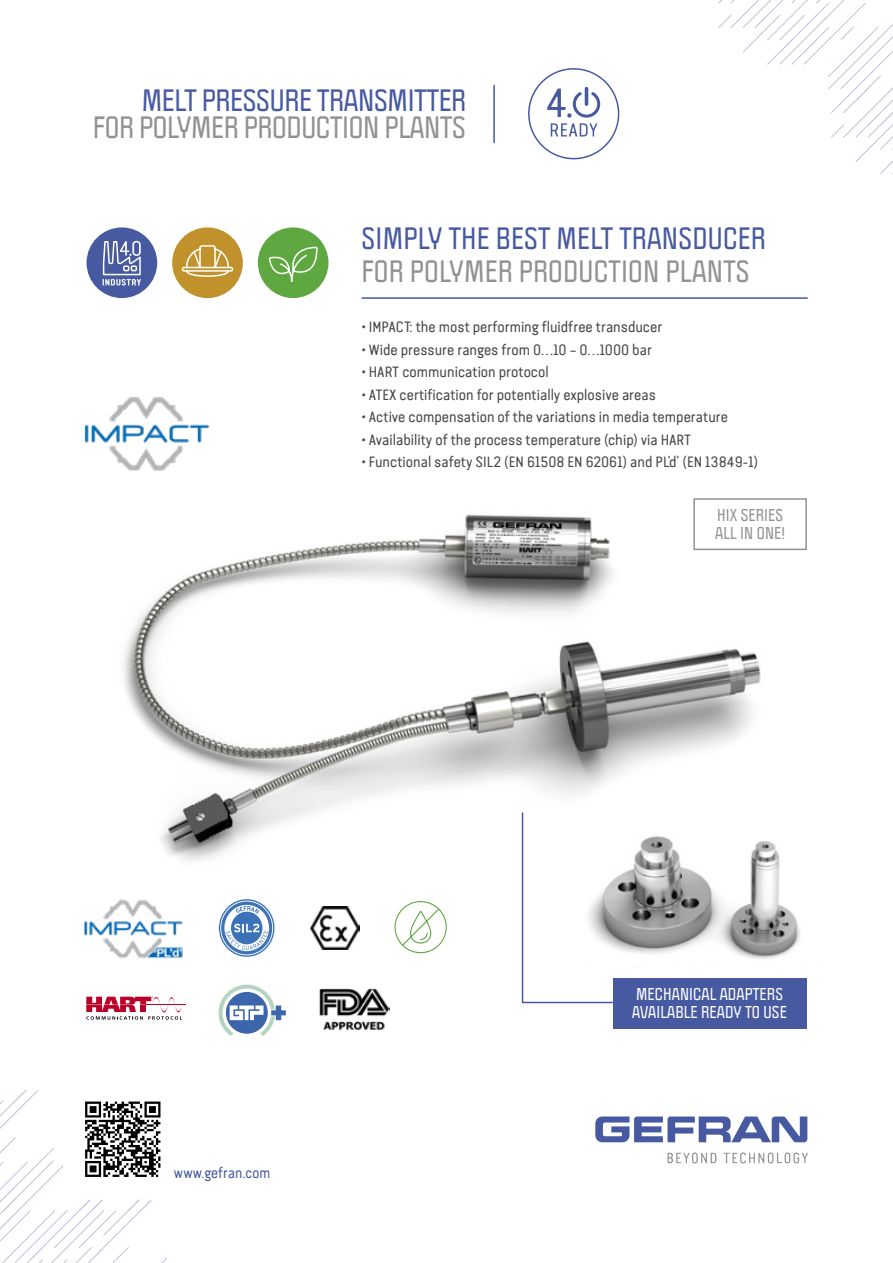
<style>
.page{position:relative;width:893px;height:1263px;background:#fff}
.page>*{position:absolute;margin:0;border:0;box-sizing:border-box;transform-origin:0 0}
.t1{font:700 27px "Politica";letter-spacing:-.005em;color:#475aa1}
.t2{font:700 27px "Politica";letter-spacing:-.01em;color:#949291}
.t3{font:700 27px "Politica";letter-spacing:.01em;color:#949291}
.t4{font:15px "Van Condensed Pro";color:#484848}
.t5{font:700 15px/18px "Politica";letter-spacing:.01em;color:#fff}
.t6{font:700 15px/18px "Politica";letter-spacing:.01em;color:#949291}
.t7{font:15px "Van Condensed Pro";letter-spacing:.005em;color:#475aa1;scale:.96 1}
.s1{font-weight:700}
</style>
<div class="page">
<svg style="left:718px;top:0;width:175px;height:174px"></svg>
<img style="left:123px;top:514px;width:684px;height:347px">
<hr style="left:493px;top:85px;width:2px;height:58px;background:#475aa1">
<svg style="left:595px;top:1116px;width:212px;height:26px"></svg>
<svg style="left:668px;top:1152px;width:140px;height:11px"></svg>
<div style="left:613px;top:978px;width:193px;height:50px;background:#475aa1"></div>
<div style="left:693px;top:498px;width:114px;height:52px;border:2px solid #949291"></div>
<div style="left:87px;top:227px;width:70px;height:71px;background:#475aa1;border-radius:50%"></div>
<svg style="left:102px;top:240px;width:40px;height:59px"></svg>
<div style="left:172px;top:227px;width:71px;height:71px;background:#c1922c;border-radius:50%"></div>
<svg style="left:181px;top:245px;width:53px;height:32px"></svg>
<div style="left:258px;top:227px;width:70px;height:71px;background:#5fa841;border-radius:50%"></div>
<svg style="left:268px;top:246px;width:50px;height:36px"></svg>
<hr style="left:362px;top:297px;width:445px;height:2px;background:#475aa1">
<hr style="left:146px;top:1005px;width:39px;height:1px;background:#b90027">
<svg style="left:86px;top:997px;width:96px;height:23px"></svg>
<img style="left:310px;top:907px;width:49px;height:42px">
<svg style="left:219px;top:899px;width:56px;height:58px"></svg>
<div style="left:395px;top:901px;width:52px;height:52px;border:1px solid #5fa841;border-radius:50%"></div>
<svg style="left:401px;top:907px;width:39px;height:40px"></svg>
<svg style="left:219px;top:985px;width:67px;height:51px"></svg>
<img style="left:319px;top:988px;width:71px;height:42px">
<svg style="left:547px;top:89px;width:53px;height:47px"></svg>
<hr style="left:585px;top:87px;width:3px;height:19px;background:#475aa1;border-radius:2px">
<div style="left:528px;top:68px;width:91px;height:91px;border:2px solid #475aa1;border-radius:50%"></div>
<svg style="left:521px;top:811px;width:93px;height:193px"></svg>
<img style="left:585px;top:831px;width:222px;height:135px">
<svg style="left:0;top:1090px;width:167px;height:173px"></svg>
<img style="left:83px;top:899px;width:100px;height:60px">
<img style="left:84px;top:397px;width:126px;height:74px">
<h1 class="t1" style="left:142px;top:81px;width:326px">MELT PRESSURE TRANSMITTER</h1>
<h1 class="t2" style="left:93px;top:108px;width:375px">FOR POLYMER PRODUCTION PLANTS</h1>
<h1 class="t1" style="left:361px;top:218px;width:406px">SIMPLY THE BEST MELT TRANSDUCER</h1>
<h1 class="t3" style="left:361px;top:251px;width:390px">FOR POLYMER PRODUCTION PLANTS</h1>
<p class="t4" style="left:361px;top:317px;width:303px"><span class="s1">•</span> IMPACT: the most performing fluidfree transducer</p>
<p class="t4" style="left:361px;top:339px;width:292px"><span class="s1">•</span> Wide pressure ranges from 0…10 – 0…1000 bar</p>
<p class="t4" style="left:361px;top:362px;width:189px"><span class="s1">•</span> HART communication protocol</p>
<p class="t4" style="left:361px;top:384px;width:296px"><span class="s1">•</span> ATEX certification for potentially explosive areas</p>
<p class="t4" style="left:361px;top:407px;width:368px"><span class="s1">•</span> Active compensation of the variations in media temperature</p>
<p class="t4" style="left:361px;top:429px;width:331px"><span class="s1">•</span> Availability of the process temperature (chip) via HART</p>
<p class="t4" style="left:361px;top:452px;width:398px"><span class="s1">•</span> Functional safety SIL2 (EN 61508 EN 62061) and PL’d’ (EN 13849-1)</p>
<p class="t6" style="left:715px;top:505px;width:71px">HIX SERIES<br>ALL IN ONE!</p>
<p class="t7" style="left:174px;top:1162px;width:102px">www.gefran.com</p>
<p class="t5" style="left:632px;top:984px;width:156px">MECHANICAL ADAPTERS<br>AVAILABLE READY TO USE</p>
</div>
